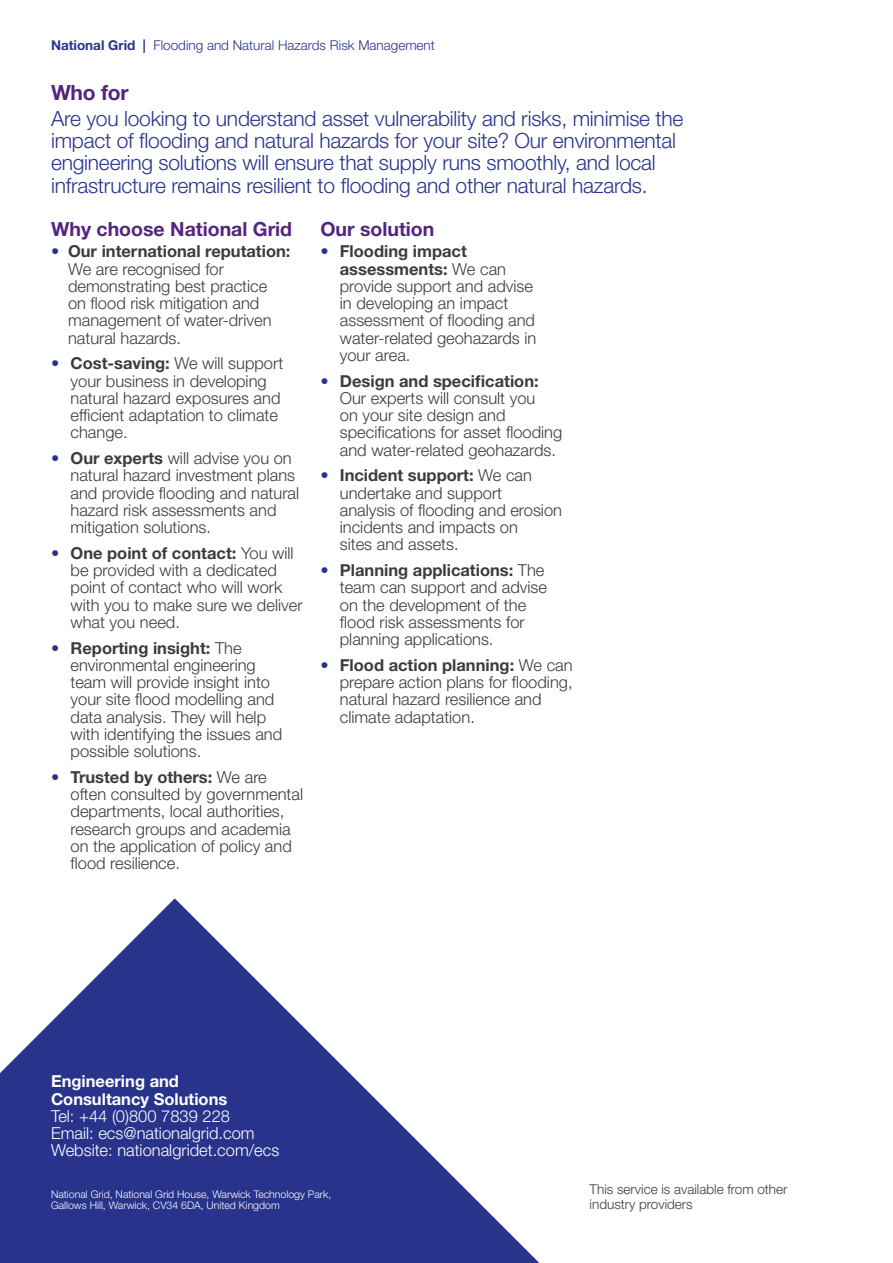
<style>
.page{position:relative;width:893px;height:1263px;background:#fff}
.page>*{position:absolute;margin:0;border:0;box-sizing:border-box;transform-origin:0 0}
.t1{font:300 21px/22px "Helvetica Neue LT Std";letter-spacing:-.01em;color:#28348b}
.t2{font:700 21px "Helvetica Neue LT Std";letter-spacing:-.01em;color:#552481}
.t3{font:700 19.5px "Helvetica Neue";color:#552481}
.t4{font:300 16.5px/17.2px "Helvetica Neue LT Std";color:#3c3c3b}
.t5{font:300 16.5px/17.2px "Helvetica Neue";color:#3c3c3b}
.t6{font:300 16.5px/17.2px "Helvetica Neue LT Std";color:#fff}
.t7{font:700 16.5px/17.2px "Helvetica Neue LT Std";color:#fff}
.t8{font:300 13.5px "Helvetica Neue LT Std";color:#28348b}
.t9{font:300 13.5px/15.8px "Helvetica Neue LT Std";color:#3c3c3b}
.t10{font:300 10.5px/10.9px "Helvetica Neue LT Std";color:#fff}
.s1{font-weight:700}
.s2{color:#28348b}
</style>
<div class="page">
<svg style="left:0;top:898px;width:539px;height:365px;fill:#28348b"></svg>
<p class="t8" style="left:51px;top:37px;width:385px"><span class="s1">National Grid |</span> Flooding and Natural Hazards Risk Management</p>
<p class="t2" style="left:51px;top:80px;width:79px">Who for</p>
<p class="t1" style="left:51px;top:107px;width:634px">Are you looking to understand asset vulnerability and risks, minimise the impact of flooding and natural hazards for your site? Our environmental engineering solutions will ensure that supply runs smoothly, and local infrastructure remains resilient to flooding and other natural hazards.</p>
<p class="t3" style="left:51px;top:217px;width:243px">Why choose National Grid</p>
<p class="t5" style="left:68px;top:243px;width:224px;text-indent:-17px"><span class="s2">•</span> <span class="s1">Our international reputation:<br></span>We are recognised for demonstrating best practice<br>on flood risk mitigation and management of water-driven natural hazards.</p>
<p class="t4" style="left:71px;top:355px;width:214px;text-indent:-20px"><span class="s2">•</span> <span class="s1">Cost-saving:</span> We will support your business in developing natural hazard exposures and efficient adaptation to climate change.</p>
<p class="t4" style="left:71px;top:449px;width:230px;text-indent:-20px"><span class="s2">•</span> <span class="s1">Our experts</span> will advise you on natural hazard investment plans and provide flooding and natural hazard risk assessments and mitigation solutions.</p>
<p class="t4" style="left:71px;top:544px;width:233px;text-indent:-20px"><span class="s2">•</span> <span class="s1">One point of contact:</span> You will be provided with a dedicated point of contact who will work with you to make sure we deliver what you need.</p>
<p class="t4" style="left:71px;top:639px;width:213px;text-indent:-20px"><span class="s2">•</span> <span class="s1">Reporting insight:</span> The environmental engineering team will provide insight into your site flood modelling and data analysis. They will help with identifying the issues and possible solutions.</p>
<p class="t4" style="left:71px;top:768px;width:234px;text-indent:-20px"><span class="s2">•</span> <span class="s1">Trusted by others:</span> We are often consulted by governmental departments, local authorities, research groups and academia on the application of policy and flood resilience.</p>
<p class="t3" style="left:320px;top:217px;width:116px">Our solution</p>
<p class="t4" style="left:340px;top:243px;width:198px;text-indent:-20px"><span class="s2">•</span> <span class="s1">Flooding impact assessments:</span> We can provide support and advise in developing an impact assessment of flooding and water-related geohazards in your area.</p>
<p class="t4" style="left:340px;top:372px;width:224px;text-indent:-20px"><span class="s2">•</span> <span class="s1">Design and specification:<br></span>Our experts will consult you<br>on your site design and specifications for asset flooding and water-related geohazards.</p>
<p class="t4" style="left:340px;top:467px;width:224px;text-indent:-20px"><span class="s2">•</span> <span class="s1">Incident support:</span> We can undertake and support<br>analysis of flooding and erosion incidents and impacts on<br>sites and assets.</p>
<p class="t4" style="left:340px;top:561px;width:209px;text-indent:-20px"><span class="s2">•</span> <span class="s1">Planning applications:</span> The team can support and advise on the development of the flood risk assessments for planning applications.</p>
<p class="t4" style="left:340px;top:656px;width:234px;text-indent:-20px"><span class="s2">•</span> <span class="s1">Flood action planning:</span> We can prepare action plans for flooding, natural hazard resilience and climate adaptation.</p>
<p class="t7" style="left:51px;top:1072px;width:178px">Engineering and<br>Consultancy Solutions</p>
<p class="t6" style="left:51px;top:1107px;width:230px">Tel: +44 (0)800 7839 228<br>Email: ecs@nationalgrid.com<br>Website: nationalgridet.com/ecs</p>
<p class="t10" style="left:51px;top:1188px;width:282px">National Grid, National Grid House, Warwick Technology Park,<br>Gallows Hill, Warwick, CV34 6DA, United Kingdom</p>
<p class="t9" style="left:590px;top:1181px;width:199px">This service is available from other industry providers</p>
</div>
